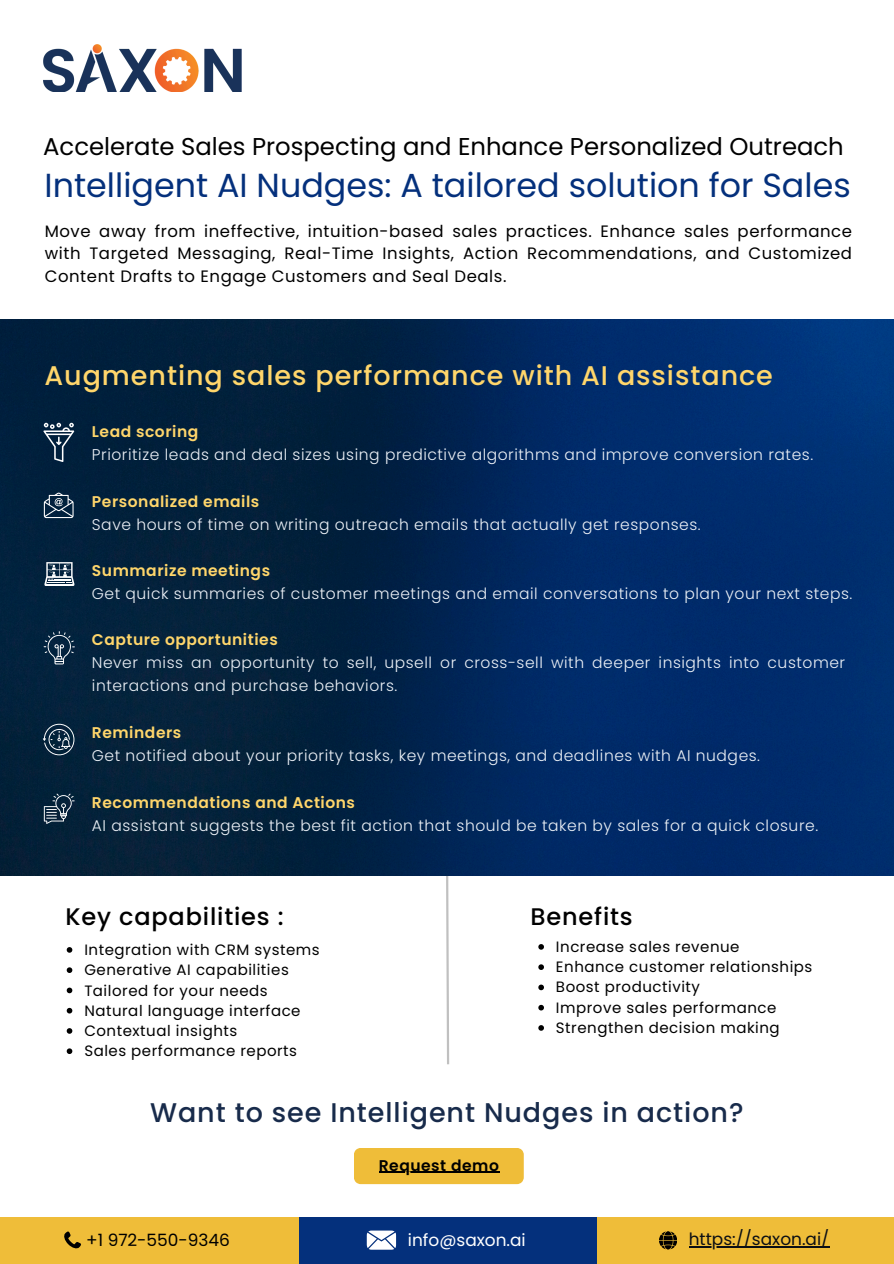
<style>
.page{position:relative;width:894px;height:1264px;background:#fff}
.page>*{position:absolute;margin:0;border:0;box-sizing:border-box;transform-origin:0 0}
.t1{font:33.3px "Poppins";color:#04307c}
.t2{font:500 27px "Poppins";letter-spacing:.035em;color:#ffd66b}
.t3{font:500 27px "Poppins";letter-spacing:.035em;color:#182b4b}
.t4{font:24.3px "Poppins";color:#000}
.t5{font:500 24px "Poppins";letter-spacing:.035em;color:#000}
.t6{font:16.95px "Poppins";color:#0c0f14}
.t7{font:16.95px "Poppins";color:#000}
.t8{font:16.95px "Poppins";color:#fff}
.t9{font:16.5px/22.5px "Poppins";letter-spacing:.035em;color:#000;text-align:justify}
.t10{font:300 15.45px/23.2px "Poppins";letter-spacing:.035em;color:#ebf0f6}
.t11{font:600 15.45px "Poppins";letter-spacing:.035em;color:#ffd66b}
.t12{font:600 15.45px "Poppins";letter-spacing:.035em;color:#000}
.t13{font:15px "Poppins";letter-spacing:.035em;color:#000}
</style>
<div class="page">
<svg style="left:445px;top:875px;width:4px;height:190px"></svg>
<img style="left:0;top:320px;width:893px;height:555px">
<svg style="left:43px;top:723px;width:31px;height:32px"></svg>
<div style="left:0;top:1217px;width:298px;height:46px;background:#efbd39"></div>
<div style="left:298px;top:1217px;width:298px;height:46px;background:#04307c"></div>
<div style="left:596px;top:1217px;width:297px;height:46px;background:#efbd39"></div>
<svg style="left:64px;top:1231px;width:17px;height:18px"></svg>
<svg style="left:659px;top:1231px;width:17px;height:18px"></svg>
<svg style="left:366px;top:1230px;width:30px;height:19px"></svg>
<img style="left:43px;top:44px;width:199px;height:47px">
<svg style="left:43px;top:423px;width:31px;height:39px"></svg>
<svg style="left:44px;top:492px;width:29px;height:26px"></svg>
<svg style="left:44px;top:562px;width:30px;height:23px"></svg>
<svg style="left:44px;top:631px;width:31px;height:33px"></svg>
<svg style="left:44px;top:793px;width:30px;height:31px"></svg>
<div style="left:354px;top:1148px;width:169px;height:36px;background:#efbd39"></div>
<hr style="left:378px;top:1171px;width:121px;height:1px;background:#000">
<svg style="left:67px;top:947px;width:5px;height:5px"></svg>
<svg style="left:67px;top:967px;width:5px;height:6px"></svg>
<svg style="left:67px;top:987px;width:5px;height:6px"></svg>
<svg style="left:67px;top:1007px;width:5px;height:6px"></svg>
<svg style="left:67px;top:1028px;width:5px;height:5px"></svg>
<svg style="left:67px;top:1048px;width:5px;height:6px"></svg>
<svg style="left:538px;top:944px;width:6px;height:5px"></svg>
<svg style="left:538px;top:964px;width:6px;height:5px"></svg>
<svg style="left:538px;top:984px;width:6px;height:6px"></svg>
<svg style="left:538px;top:1004px;width:6px;height:6px"></svg>
<svg style="left:538px;top:1025px;width:6px;height:5px"></svg>
<hr style="left:688px;top:1246px;width:141px;height:1px;background:#0c0f14">
<h5 class="t4" style="left:43px;top:130px;width:801px">Accelerate Sales Prospecting and Enhance Personalized Outreach</h5>
<p class="t1" style="left:45px;top:162px;width:807px">Intelligent AI Nudges: A tailored solution for Sales</p>
<p class="t9" style="left:45px;top:219px;width:808px">Move away from ineffective, intuition-based sales practices. Enhance sales performance with Targeted Messaging, Real-Time Insights, Action Recommendations, and Customized Content Drafts to Engage Customers and Seal Deals.</p>
<h6 class="t2" style="left:44px;top:356px;width:729px">Augmenting sales performance with AI assistance</h6>
<h2 class="t11" style="left:92px;top:420px;width:108px">Lead scoring</h2>
<p class="t10" style="left:92px;top:443px;width:722px">Prioritize leads and deal sizes using predictive algorithms and improve conversion rates.</p>
<h5 class="t11" style="left:92px;top:490px;width:169px">Personalized emails</h5>
<p class="t10" style="left:92px;top:512px;width:610px">Save hours of time on writing outreach emails that actually get responses.</p>
<p class="t11" style="left:92px;top:560px;width:180px">Summarize meetings</p>
<h6 class="t10" style="left:92px;top:581px;width:761px">Get quick summaries of customer meetings and email conversations to plan your next steps.</h6>
<p class="t11" style="left:92px;top:629px;width:187px">Capture opportunities</p>
<h5 class="t10" style="left:92px;top:650px;width:754px">Never miss an opportunity to sell, upsell or cross-sell with deeper insights into customer interactions and purchase behaviors.</h5>
<h5 class="t11" style="left:92px;top:721px;width:91px">Reminders</h5>
<h6 class="t10" style="left:92px;top:743px;width:669px">Get notified about your priority tasks, key meetings, and deadlines with AI nudges.</h6>
<p class="t11" style="left:92px;top:791px;width:264px">Recommendations and Actions</p>
<p class="t10" style="left:92px;top:813px;width:727px">AI assistant suggests the best fit action that should be taken by sales for a quick closure.</p>
<h6 class="t5" style="left:65px;top:899px;width:219px">Key capabilities :</h6>
<p class="t13" style="left:84px;top:939px;width:237px">Integration with CRM systems</p>
<h5 class="t13" style="left:84px;top:959px;width:206px">Generative AI capabilities</h5>
<h6 class="t13" style="left:84px;top:979px;width:185px">Tailored for your needs</h6>
<p class="t13" style="left:84px;top:1000px;width:218px">Natural language interface</p>
<h5 class="t13" style="left:84px;top:1020px;width:154px">Contextual insights</h5>
<h6 class="t13" style="left:84px;top:1040px;width:214px">Sales performance reports</h6>
<h4 class="t5" style="left:530px;top:899px;width:104px">Benefits</h4>
<p class="t13" style="left:556px;top:936px;width:185px">Increase sales revenue</p>
<p class="t13" style="left:556px;top:956px;width:258px">Enhance customer relationships</p>
<p class="t13" style="left:556px;top:976px;width:145px">Boost productivity</p>
<p class="t13" style="left:556px;top:996px;width:222px">Improve sales performance</p>
<p class="t13" style="left:556px;top:1017px;width:225px">Strengthen decision making</p>
<h6 class="t3" style="left:150px;top:1093px;width:594px">Want to see Intelligent Nudges in action?</h6>
<h1 class="t12" style="left:378px;top:1154px;width:122px">Request demo</h1>
<p class="t7" style="left:86px;top:1227px;width:145px">+1 972-550-9346</p>
<p class="t8" style="left:408px;top:1227px;width:119px">info@saxon.ai</p>
<h4 class="t6" style="left:688px;top:1227px;width:142px">https://saxon.ai/</h4>
</div>
